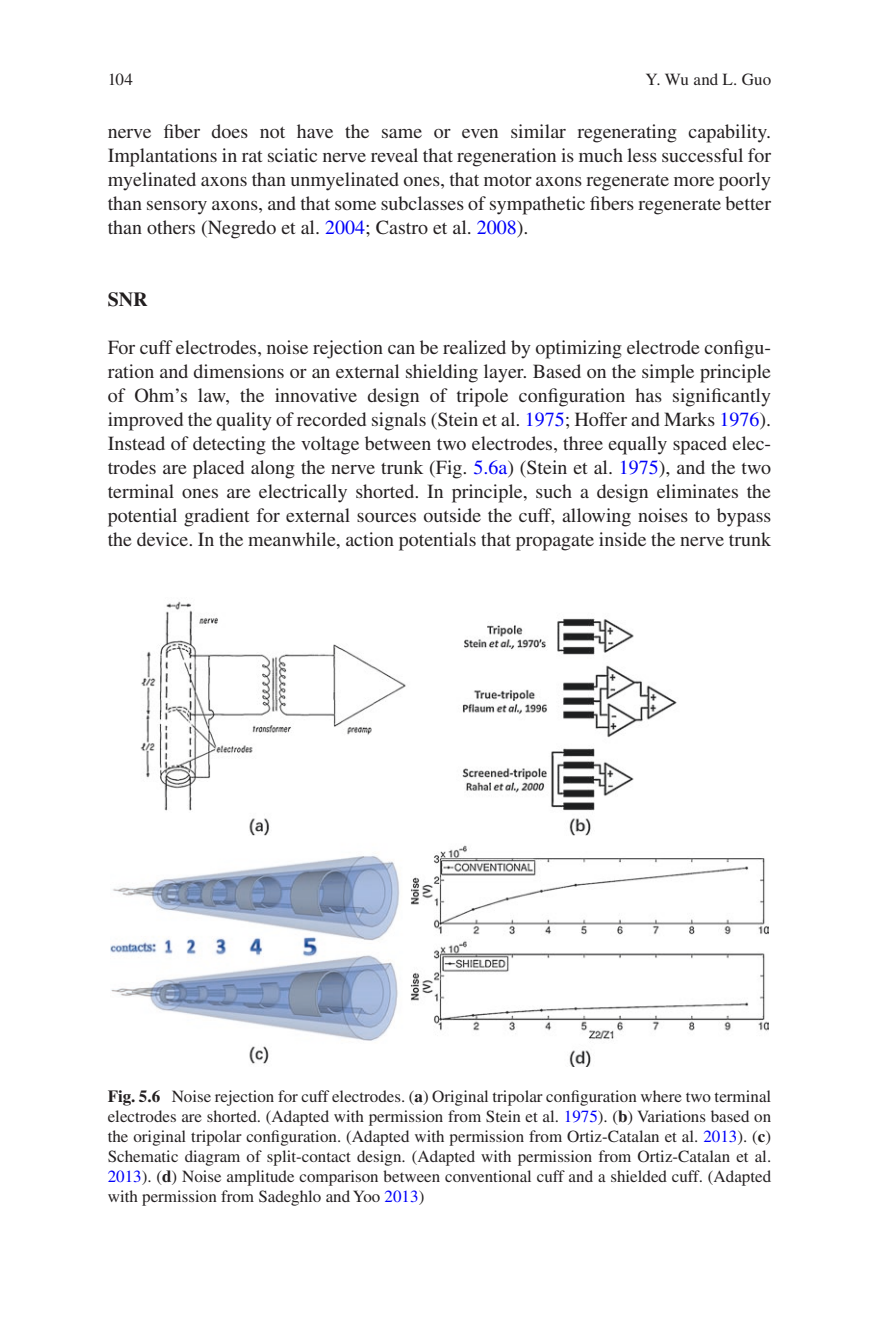
<style>
.page{position:relative;width:879px;height:1333px;background:#fff}
.page>*{position:absolute;margin:0;border:0;box-sizing:border-box;transform-origin:0 0}
.t1{font:20px/24px "Jqmctw Times LT Std";color:#231f20;text-align:justify}
.t2{font:700 20px "Nfrsjn Times LT Std";color:#231f20}
.t3{font:17px/20px "Jqmctw Times LT Std";color:#231f20;text-align:justify}
.t4{font:17px "Nbbvtq Times LT Std";color:#231f20}
.s1{color:#0000fa}
.s2{font-family:"Nfrsjn Times LT Std";font-weight:700}
</style>
<div class="page">
<img style="left:111px;top:601px;width:657px;height:465px">
<p class="t4" style="left:645px;top:70px;width:127px">Y. Wu and L. Guo</p>
<p class="t3" style="left:108px;top:69px;width:27px">104</p>
<p class="t1" style="left:108px;top:119px;width:665px">nerve fiber does not have the same or even similar regenerating capability.<br>Implantations in rat sciatic nerve reveal that regeneration is much less successful for myelinated axons than unmyelinated ones, that motor axons regenerate more poorly than sensory axons, and that some subclasses of sympathetic fibers regenerate better than others (Negredo et al. <span class="s1">2004</span>; Castro et al. <span class="s1">2008</span>).</p>
<p class="t2" style="left:108px;top:287px;width:41px">SNR</p>
<p class="t1" style="left:108px;top:335px;width:665px">For cuff electrodes, noise rejection can be realized by optimizing electrode configu&shy;ration and dimensions or an external shielding layer. Based on the simple principle of Ohm’s law, the innovative design of tripole configuration has significantly improved the quality of recorded signals (Stein et al. <span class="s1">1975</span>; Hoffer and Marks <span class="s1">1976</span>).<br>Instead of detecting the voltage between two electrodes, three equally spaced elec&shy;trodes are placed along the nerve trunk (Fig. <span class="s1">5.6a</span>) (Stein et al. <span class="s1">1975</span>), and the two terminal ones are electrically shorted. In principle, such a design eliminates the potential gradient for external sources outside the cuff, allowing noises to bypass the device. In the meanwhile, action potentials that propagate inside the nerve trunk</p>
<p class="t3" style="left:108px;top:1086px;width:665px"><span class="s2">Fig. 5.6</span> Noise rejection for cuff electrodes. (<span class="s2">a</span>) Original tripolar configuration where two terminal electrodes are shorted. (Adapted with permission from Stein et al. <span class="s1">1975</span>). (<span class="s2">b</span>) Variations based on the original tripolar configuration. (Adapted with permission from Ortiz-Catalan et al. <span class="s1">2013</span>). (<span class="s2">c</span>)<br>Schematic diagram of split-contact design. (Adapted with permission from Ortiz-Catalan et al.<br><span class="s1">2013</span>). (<span class="s2">d</span>) Noise amplitude comparison between conventional cuff and a shielded cuff. (Adapted with permission from Sadeghlo and Yoo <span class="s1">2013</span>)</p>
</div>
